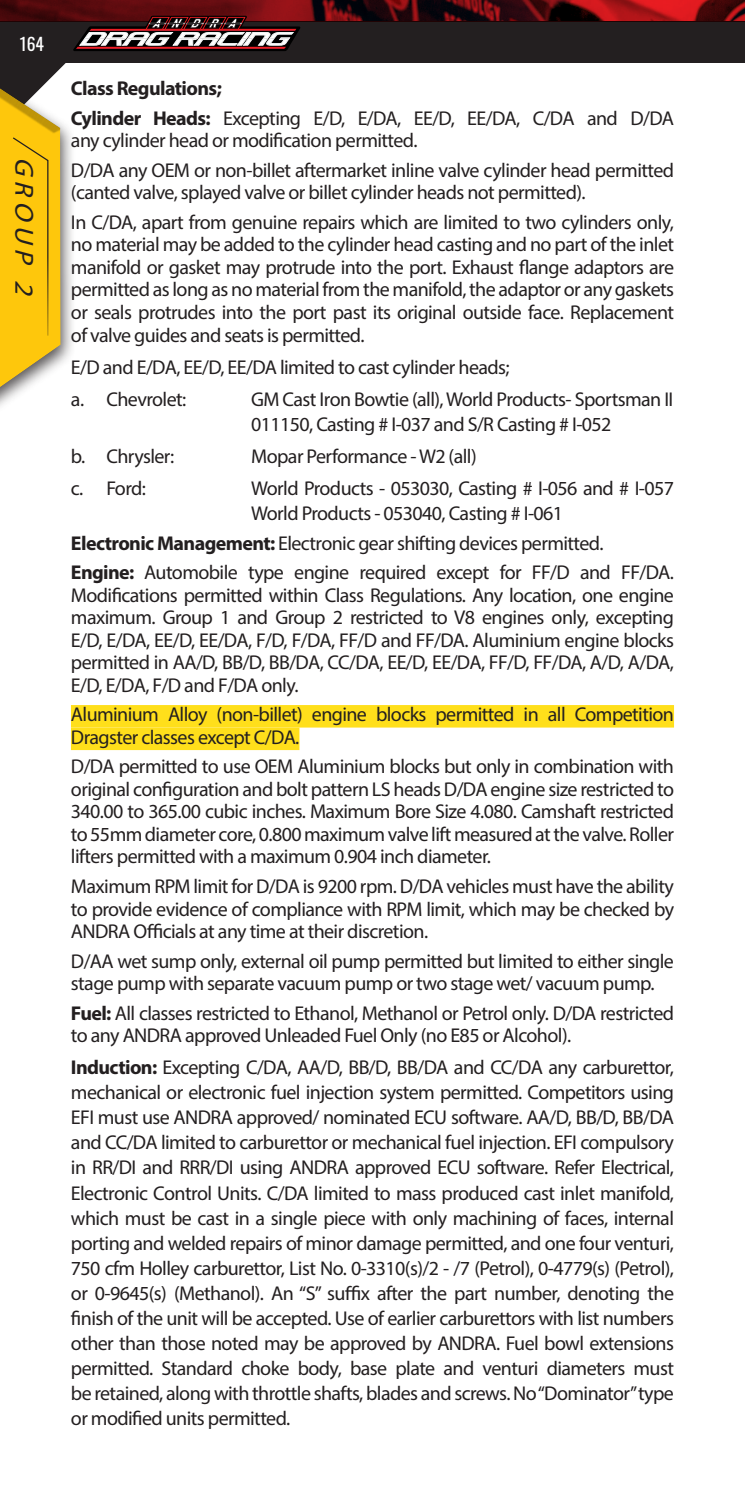
<style>
.page{position:relative;width:745px;height:1489px;background:#fff}
.page>*{position:absolute;margin:0;border:0;box-sizing:border-box;transform-origin:0 0}
.t1{font:italic 26px "Myriad Pro";color:#231f20;scale:1.05 1}
.BODY_COPY{font:20px/22.5px "Myriad Pro";letter-spacing:-.03em;color:#231f20}
.BODY_COPY-2{font:700 20px "Myriad Pro";letter-spacing:-.03em;color:#231f20}
.t2{font:17.5px "Oswald";color:#fff}
.s1{font-weight:700}
</style>
<div class="page">
<div style="left:0;top:0;width:744px;height:63px;background:#231f20"></div>
<svg style="left:0;top:0;width:744px;height:21px;background:#5f0c10"></svg>
<svg style="left:0;top:15px;width:300px;height:391px"></svg>
<div style="left:71px;top:705px;width:602px;height:22px;background:#ffdf1b"></div>
<div style="left:71px;top:727px;width:228px;height:23px;background:#ffdf1b"></div>
<p class="t2" style="left:20px;top:29px;width:26px">164</p>
<h1 class="t1" style="left:40px;top:157px;width:140px;rotate:90deg">GROUP 2</h1>
<p class="BODY_COPY-2" style="left:71px;top:75px;width:152px">Class Regulations;</p>
<p class="BODY_COPY" style="left:71px;top:106px;width:604px"><span class="s1">Cylinder Heads:</span> Excepting E/D, E/DA, EE/D, EE/DA, C/DA and D/DA any cylinder head or modification permitted.</p>
<p class="BODY_COPY" style="left:71px;top:158px;width:604px">D/DA any OEM or non-billet aftermarket inline valve cylinder head permitted (canted valve, splayed valve or billet cylinder heads not permitted).</p>
<p class="BODY_COPY" style="left:71px;top:211px;width:604px;text-align:justify">In C/DA, apart from genuine repairs which are limited to two cylinders only, no material may be added to the cylinder head casting and no part of the inlet manifold or gasket may protrude into the port. Exhaust flange adaptors are permitted as long as no material from the manifold, the adaptor or any gaskets or seals protrudes into the port past its original outside face. Replacement of valve guides and seats is permitted.</p>
<p class="BODY_COPY" style="left:71px;top:355px;width:440px">E/D and E/DA, EE/D, EE/DA limited to cast cylinder heads;</p>
<p class="BODY_COPY" style="left:71px;top:387px;width:117px">a. Chevrolet:</p>
<p class="BODY_COPY" style="left:251px;top:386px;width:423px;line-height:25px">GM Cast Iron Bowtie (all), World Products- Sportsman II<br>011150, Casting # I-037 and S/R Casting # I-052</p>
<p class="BODY_COPY" style="left:71px;top:444px;width:105px">b. Chrysler:</p>
<p class="BODY_COPY" style="left:251px;top:444px;width:227px">Mopar Performance - W2 (all)</p>
<p class="BODY_COPY" style="left:71px;top:476px;width:76px">c. Ford:</p>
<p class="BODY_COPY" style="left:251px;top:475px;width:424px;line-height:25px">World Products - 053030, Casting # I-056 and # I-057<br>World Products - 053040, Casting # I-061</p>
<p class="BODY_COPY" style="left:71px;top:531px;width:534px"><span class="s1">Electronic Management:</span> Electronic gear shifting devices permitted.</p>
<p class="BODY_COPY" style="left:71px;top:561px;width:604px;text-align:justify"><span class="s1">Engine:</span> Automobile type engine required except for FF/D and FF/DA.<br>Modifications permitted within Class Regulations. Any location, one engine maximum. Group 1 and Group 2 restricted to V8 engines only, excepting E/D, E/DA, EE/D, EE/DA, F/D, F/DA, FF/D and FF/DA. Aluminium engine blocks permitted in AA/D, BB/D, BB/DA, CC/DA, EE/D, EE/DA, FF/D, FF/DA, A/D, A/DA, E/D, E/DA, F/D and F/DA only.</p>
<p class="BODY_COPY" style="left:71px;top:703px;width:604px">Aluminium Alloy (non-billet) engine blocks permitted in all Competition<br>Dragster classes except C/DA.</p>
<p class="BODY_COPY" style="left:71px;top:755px;width:604px;text-align:justify">D/DA permitted to use OEM Aluminium blocks but only in combination with original configuration and bolt pattern LS heads D/DA engine size restricted to 340.00 to 365.00 cubic inches. Maximum Bore Size 4.080. Camshaft restricted to 55mm diameter core, 0.800 maximum valve lift measured at the valve. Roller lifters permitted with a maximum 0.904 inch diameter.</p>
<p class="BODY_COPY" style="left:71px;top:874px;width:604px;text-align:justify">Maximum RPM limit for D/DA is 9200 rpm. D/DA vehicles must have the ability to provide evidence of compliance with RPM limit, which may be checked by ANDRA Officials at any time at their discretion.</p>
<p class="BODY_COPY" style="left:71px;top:949px;width:604px">D/AA wet sump only, external oil pump permitted but limited to either single stage pump with separate vacuum pump or two stage wet/ vacuum pump.</p>
<p class="BODY_COPY" style="left:71px;top:1001px;width:604px"><span class="s1">Fuel:</span> All classes restricted to Ethanol, Methanol or Petrol only. D/DA restricted to any ANDRA approved Unleaded Fuel Only (no E85 or Alcohol).</p>
<p class="BODY_COPY" style="left:71px;top:1054px;width:604px;line-height:25px;text-align:justify"><span class="s1">Induction:</span> Excepting C/DA, AA/D, BB/D, BB/DA and CC/DA any carburettor, mechanical or electronic fuel injection system permitted. Competitors using EFI must use ANDRA approved/ nominated ECU software. AA/D, BB/D, BB/DA and CC/DA limited to carburettor or mechanical fuel injection. EFI compulsory in RR/DI and RRR/DI using ANDRA approved ECU software. Refer Electrical, Electronic Control Units. C/DA limited to mass produced cast inlet manifold, which must be cast in a single piece with only machining of faces, internal porting and welded repairs of minor damage permitted, and one four venturi, 750 cfm Holley carburettor, List No. 0-3310(s)/2 - /7 (Petrol), 0-4779(s) (Petrol), or 0-9645(s) (Methanol). An “S” suffix after the part number, denoting the finish of the unit will be accepted. Use of earlier carburettors with list numbers other than those noted may be approved by ANDRA. Fuel bowl extensions permitted. Standard choke body, base plate and venturi diameters must be retained, along with throttle shafts, blades and screws. No “Dominator” type or modified units permitted.</p>
</div>
